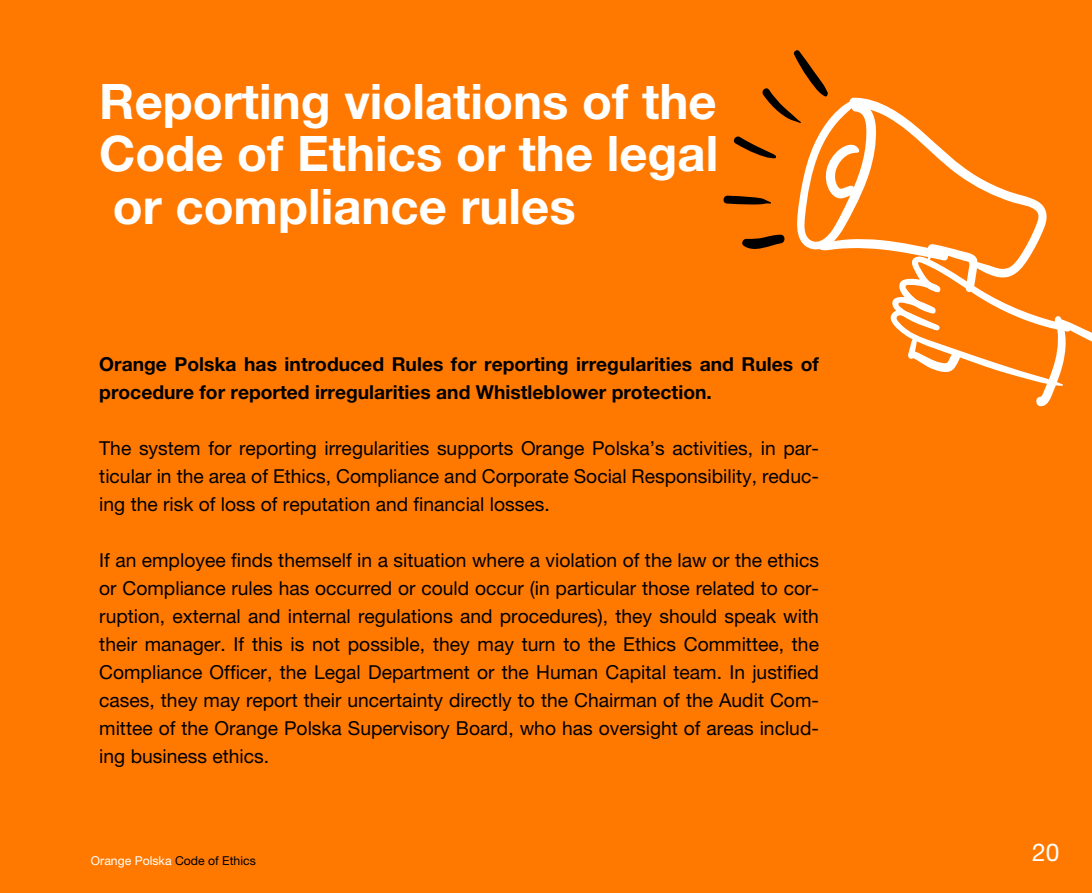
<style>
.page{position:relative;width:1092px;height:893px;background:#fff}
.page>*{position:absolute;margin:0;border:0;box-sizing:border-box;transform-origin:0 0}
.t1{font:700 49px/52.5px "Helvetica Neue LT Pro";color:#fff;text-align:justify}
.t2{font:24.5px "Helvetica Neue LT Pro";color:#fff}
.t3{font:19.25px/28px "Helvetica Neue LT Pro";color:#000;text-align:justify}
.t4{font:700 19.25px/28px "Helvetica Neue LT Pro";color:#000}
.t5{font:12.25px "Helvetica Neue LT Pro";color:#fff}
.s1{color:#000}
</style>
<div class="page">
<div style="left:0;top:0;width:1091px;height:893px;background:#ff7900"></div>
<svg style="left:723px;top:50px;width:368px;height:357px"></svg>
<h1 class="t1" style="left:99px;top:74px;width:620px">Reporting violations of the Code of Ethics or the legal or compliance rules</h1>
<p class="t4" style="left:99px;top:350px;width:721px">Orange Polska has introduced Rules for reporting irregularities and Rules of procedure for reported irregularities and Whistleblower protection.</p>
<p class="t3" style="left:99px;top:434px;width:721px">The system for reporting irregularities supports Orange Polska’s activities, in par&shy;ticular in the area of Ethics, Compliance and Corporate Social Responsibility, reduc&shy;ing the risk of loss of reputation and financial losses.</p>
<p class="t3" style="left:99px;top:546px;width:721px">If an employee finds themself in a situation where a violation of the law or the ethics or Compliance rules has occurred or could occur (in particular those related to cor&shy;ruption, external and internal regulations and procedures), they should speak with their manager. If this is not possible, they may turn to the Ethics Committee, the Compliance Officer, the Legal Department or the Human Capital team. In justified cases, they may report their uncertainty directly to the Chairman of the Audit Com&shy;mittee of the Orange Polska Supervisory Board, who has oversight of areas includ&shy;ing business ethics.</p>
<p class="t5" style="left:91px;top:853px;width:166px">Orange Polska <span class="s1">Code of Ethics</span></p>
<p class="t2" style="left:1032px;top:838px;width:29px">20</p>
</div>
